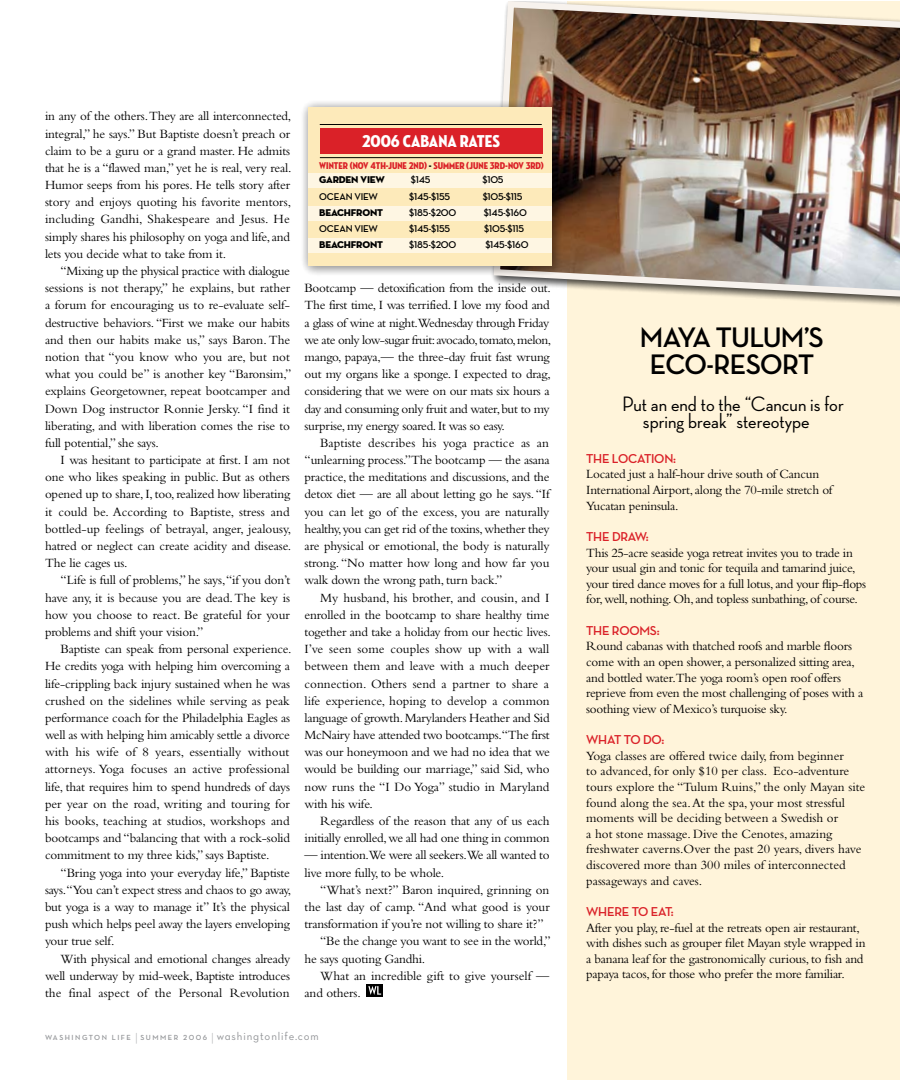
<style>
.page{position:relative;width:900px;height:1080px;background:#fff}
.page>*{position:absolute;margin:0;border:0;box-sizing:border-box;transform-origin:0 0}
.t1{font:700 28.75px/26.2px "Neutraface Display";letter-spacing:-.025em;color:#000;text-align:center}
.t2{font:500 21.25px/17.5px "Neutraface Display";color:#000}
.t3{font:17.5px "Neutraface Condensed Titling";color:#fff}
.t4{font:13.12px/17.2px "Bembo";letter-spacing:-.015em;color:#000}
.t5{font:700 13.12px "Neutraface Display";letter-spacing:-.02em;color:#da2128}
.t6{font:11.25px "Neutraface Text Book Alt";letter-spacing:.08em;color:#939598}
.t7{font:700 10px "Neutraface Display";letter-spacing:-.02em;color:#000}
.t8{font:10px "Neutraface Condensed Titling";color:#da2128}
.t9{font:10px "Neutraface Display Titling";letter-spacing:-.02em;color:#000}
.t10{font:600 7.5px "Neutraface Text";letter-spacing:.2em;color:#939598}
.s1{color:#000}
.s2{font-family:"Neutraface Display";font-weight:300;font-size:12.75px}
</style>
<div class="page">
<div style="left:366px;top:984px;width:17px;height:13px;background:#000"></div>
<svg style="left:368px;top:986px;width:13px;height:9px"></svg>
<div style="left:567px;top:1px;width:333px;height:1079px;background:#fff4da"></div>
<div style="left:490px;top:1px;width:410px;height:307px;background:#000;opacity:.75"></div>
<img style="left:490px;top:1px;width:410px;height:300px">
<div style="left:300px;top:99px;width:264px;height:180px;background:#000;opacity:.5"></div>
<div style="left:308px;top:107px;width:243px;height:159px;background:#fdeaba"></div>
<div style="left:320px;top:128px;width:222px;height:25px;background:#da2128"></div>
<div style="left:308px;top:173px;width:243px;height:15px;background:#fef6e3"></div>
<hr style="left:320px;top:157px;width:222px;height:1px;background:#000">
<div style="left:308px;top:206px;width:243px;height:15px;background:#fef6e3"></div>
<div style="left:308px;top:238px;width:243px;height:15px;background:#fef6e3"></div>
<hr style="left:320px;top:124px;width:222px;height:1px;background:#000">
<p class="t4" style="left:45px;top:107px;width:248px">in any of the others. They are all interconnected, integral,” he says.” But Baptiste doesn’t preach or claim to be a guru or a grand master. He admits that he is a “flawed man,” yet he is real, very real.<br>Humor seeps from his pores. He tells story after story and enjoys quoting his favorite mentors, including Gandhi, Shakespeare and Jesus. He simply shares his philosophy on yoga and life, and lets you decide what to take from it.</p>
<p class="t4" style="left:45px;top:262px;width:248px;text-indent:16px">“Mixing up the physical practice with dialogue sessions is not therapy,” he explains, but rather a forum for encouraging us to re-evaluate self&shy;destructive behaviors. “First we make our habits and then our habits make us,” says Baron. The notion that “you know who you are, but not what you could be” is another key “Baronsim,” explains Georgetowner, repeat bootcamper and Down Dog instructor Ronnie Jersky. “I find it liberating, and with liberation comes the rise to full potential,” she says.</p>
<p class="t4" style="left:45px;top:451px;width:248px;text-indent:16px">I was hesitant to participate at first. I am not one who likes speaking in public. But as others opened up to share, I, too, realized how liberating it could be. According to Baptiste, stress and bottled-up feelings of betrayal, anger, jealousy, hatred or neglect can create acidity and disease.<br>The lie cages us.</p>
<p class="t4" style="left:45px;top:571px;width:247px;text-align:justify;text-indent:16px">“Life is full of problems,” he says,“if you don’t have any, it is because you are dead. The key is how you choose to react. Be grateful for your problems and shift your vision.”</p>
<p class="t4" style="left:45px;top:640px;width:248px;text-indent:16px">Baptiste can speak from personal experience.<br>He credits yoga with helping him overcoming a life-crippling back injury sustained when he was crushed on the sidelines while serving as peak performance coach for the Philadelphia Eagles as well as with helping him amicably settle a divorce with his wife of 8 years, essentially without attorneys. Yoga focuses an active professional life, that requires him to spend hundreds of days per year on the road, writing and touring for his books, teaching at studios, workshops and bootcamps and “balancing that with a rock-solid commitment to my three kids,” says Baptiste.</p>
<p class="t4" style="left:45px;top:864px;width:248px;text-align:justify;text-indent:16px">“Bring yoga into your everyday life,” Baptiste says.“You can’t expect stress and chaos to go away, but yoga is a way to manage it” It’s the physical push which helps peel away the layers enveloping your true self.</p>
<p class="t4" style="left:45px;top:950px;width:247px;text-align:justify;text-indent:16px">With physical and emotional changes already well underway by mid-week, Baptiste introduces the final aspect of the Personal Revolution</p>
<h3 class="t3" style="left:362px;top:131px;width:140px">2006 CABANA RATES</h3>
<p class="t8" style="left:319px;top:160px;width:226px">WINTER (NOV 4TH-JUNE 2ND) <span class="s1">-</span> SUMMER (JUNE 3RD-NOV 3RD)</p>
<p class="t9" style="left:319px;top:174px;width:67px">GARDEN VIEW</p>
<p class="t7" style="left:411px;top:175px;width:21px">$145</p>
<p class="t7" style="left:483px;top:175px;width:23px">$105</p>
<p class="t7" style="left:319px;top:191px;width:60px">OCEAN VIEW</p>
<p class="t7" style="left:409px;top:191px;width:42px">$145-$155</p>
<p class="t7" style="left:483px;top:191px;width:41px">$105-$115</p>
<p class="t9" style="left:319px;top:206px;width:65px">BEACHFRONT</p>
<p class="t7" style="left:409px;top:207px;width:48px">$185-$200</p>
<p class="t7" style="left:484px;top:207px;width:45px">$145-$160</p>
<p class="t7" style="left:319px;top:223px;width:60px">OCEAN VIEW</p>
<p class="t7" style="left:409px;top:223px;width:42px">$145-$155</p>
<p class="t7" style="left:484px;top:223px;width:41px">$105-$115</p>
<p class="t9" style="left:319px;top:239px;width:65px">BEACHFRONT</p>
<p class="t7" style="left:409px;top:240px;width:48px">$185-$200</p>
<p class="t7" style="left:485px;top:240px;width:45px">$145-$160</p>
<p class="t4" style="left:305px;top:279px;width:248px">Bootcamp — detoxification from the inside out.<br>The first time, I was terrified. I love my food and a glass of wine at night.Wednesday through Friday we ate only low-sugar fruit: avocado, tomato, melon, mango, papaya,— the three-day fruit fast wrung out my organs like a sponge. I expected to drag, considering that we were on our mats six hours a day and consuming only fruit and water, but to my surprise, my energy soared. It was so easy.</p>
<p class="t4" style="left:305px;top:434px;width:247px;text-align:justify;text-indent:16px">Baptiste describes his yoga practice as an “unlearning process.” The bootcamp — the asana practice, the meditations and discussions, and the detox diet — are all about letting go he says. “If you can let go of the excess, you are naturally healthy, you can get rid of the toxins, whether they are physical or emotional, the body is naturally strong. “No matter how long and how far you walk down the wrong path, turn back.”</p>
<p class="t4" style="left:305px;top:589px;width:248px;text-indent:16px">My husband, his brother, and cousin, and I enrolled in the bootcamp to share healthy time together and take a holiday from our hectic lives.<br>I’ve seen some couples show up with a wall between them and leave with a much deeper connection. Others send a partner to share a life experience, hoping to develop a common language of growth. Marylanders Heather and Sid McNairy have attended two bootcamps.“The first was our honeymoon and we had no idea that we would be building our marriage,” said Sid, who now runs the “I Do Yoga” studio in Maryland with his wife.</p>
<p class="t4" style="left:305px;top:812px;width:247px;text-align:right">Regardless of the reason that any of us each initially enrolled, we all had one thing in common</p>
<p class="t4" style="left:305px;top:846px;width:247px">— intention.We were all seekers.We all wanted to live more fully, to be whole.</p>
<p class="t4" style="left:320px;top:881px;width:231px">“What’s next?” Baron inquired, grinning on</p>
<p class="t4" style="left:305px;top:898px;width:247px">the last day of camp. “And what good is your</p>
<p class="t4" style="left:305px;top:915px;width:241px">transformation if you’re not willing to share it?”</p>
<p class="t4" style="left:320px;top:932px;width:232px">“Be the change you want to see in the world,”</p>
<p class="t4" style="left:305px;top:950px;width:122px">he says quoting Gandhi.</p>
<p class="t4" style="left:320px;top:967px;width:231px">What an incredible gift to give yourself —</p>
<p class="t4" style="left:305px;top:984px;width:58px">and others.</p>
<p class="t10" style="left:45px;top:1033px;width:135px">WASHINGTON LIFE <span class="s2">|</span> SUMMER</p>
<p class="t6" style="left:211px;top:1029px;width:109px"><span class="s2">|</span> washingtonlife.com</p>
<h1 class="t1" style="left:640px;top:325px;width:185px">MAYA TULUM’S<br>ECO-RESORT</h1>
<h2 class="t2" style="left:643px;top:395px;width:202px;text-indent:-21px">Put an end to the “Cancun is for spring break” stereotype</h2>
<p class="t5" style="left:586px;top:451px;width:91px">THE LOCATION:</p>
<p class="t4" style="left:586px;top:466px;width:248px;line-height:15.6px">Located just a half-hour drive south of Cancun<br>International Airport, along the 70-mile stretch of<br>Yucatan peninsula.</p>
<p class="t5" style="left:586px;top:529px;width:64px">THE DRAW:</p>
<p class="t4" style="left:586px;top:544px;width:281px;line-height:15.6px">This 25-acre seaside yoga retreat invites you to trade in your usual gin and tonic for tequila and tamarind juice, your tired dance moves for a full lotus, and your flip-flops for, well, nothing. Oh, and topless sunbathing, of course.</p>
<p class="t5" style="left:586px;top:623px;width:75px">THE ROOMS:</p>
<p class="t4" style="left:586px;top:638px;width:279px;line-height:15.6px">Round cabanas with thatched roofs and marble floors come with an open shower, a personalized sitting area, and bottled water.The yoga room’s open roof offers reprieve from even the most challenging of poses with a soothing view of Mexico’s turquoise sky.</p>
<p class="t5" style="left:586px;top:732px;width:80px">WHAT TO DO:</p>
<p class="t4" style="left:586px;top:748px;width:281px;line-height:15.6px">Yoga classes are offered twice daily, from beginner<br>to advanced, for only $10 per class. Eco-adventure tours explore the “Tulum Ruins,” the only Mayan site found along the sea. At the spa, your most stressful moments will be deciding between a Swedish or<br>a hot stone massage. Dive the Cenotes, amazing freshwater caverns.Over the past 20 years, divers have discovered more than 300 miles of interconnected passageways and caves.</p>
<p class="t5" style="left:586px;top:904px;width:89px">WHERE TO EAT:</p>
<p class="t4" style="left:586px;top:919px;width:281px;line-height:15.6px">After you play, re-fuel at the retreats open air restaurant, with dishes such as grouper filet Mayan style wrapped in a banana leaf for the gastronomically curious, to fish and papaya tacos, for those who prefer the more familiar.</p>
</div>
